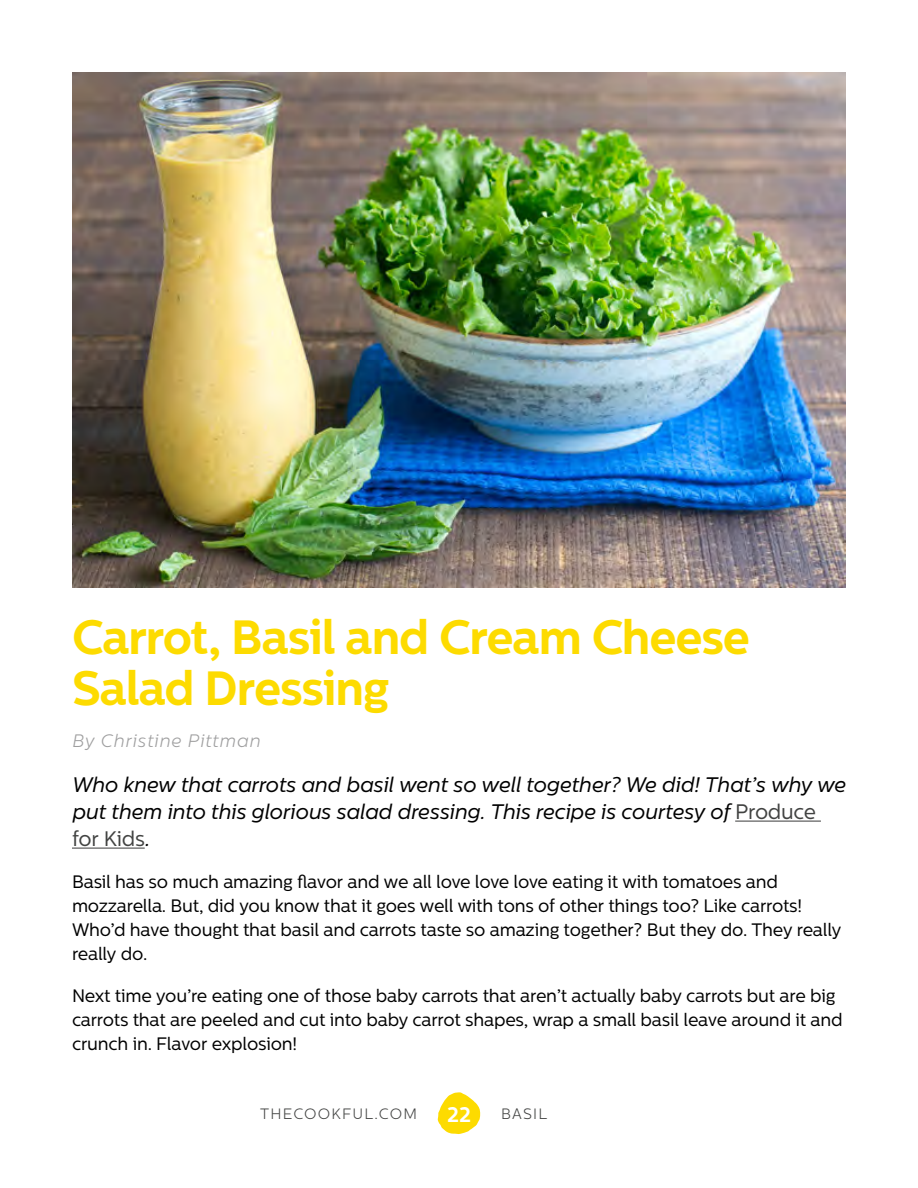
<style>
.page{position:relative;width:918px;height:1188px;background:#fff}
.page>*{position:absolute;margin:0;border:0;box-sizing:border-box;transform-origin:0 0}
.t1{font:700 48px/51px "Centrale Sans";letter-spacing:-.025em;color:#fddb00}
.t2{font:italic 21px/27px "Centrale Sans";letter-spacing:-.01em;color:#000}
.t3{font:700 21px "Centrale Sans";color:#fff}
.t4{font:18px/24px "Centrale Sans";letter-spacing:-.01em;color:#000}
.t5{font:italic 300 18px "Centrale Sans";letter-spacing:.04em;color:#9e9e9f}
.t6{font:300 15px "Centrale Sans";letter-spacing:.08em;color:#424342}
.s1{font-style:normal;color:#424342}
</style>
<div class="page">
<svg style="left:438px;top:1092px;width:42px;height:42px"></svg>
<hr style="left:735px;top:821px;width:86px;height:1px;background:#424342">
<hr style="left:72px;top:848px;width:73px;height:1px;background:#424342">
<img style="left:72px;top:72px;width:774px;height:516px">
<h1 class="t1" style="left:72px;top:611px;width:679px">Carrot, Basil and Cream Cheese<br>Salad Dressing</h1>
<p class="t5" style="left:72px;top:731px;width:190px">By Christine Pittman</p>
<p class="t2" style="left:72px;top:771px;width:775px">Who knew that carrots and basil went so well together? We did! That’s why we put them into this glorious salad dressing. This recipe is courtesy of <span class="s1">Produce for Kids</span>.</p>
<p class="t4" style="left:72px;top:870px;width:771px">Basil has so much amazing flavor and we all love love love eating it with tomatoes and mozzarella. But, did you know that it goes well with tons of other things too? Like carrots!<br>Who’d have thought that basil and carrots taste so amazing together? But they do. They really really do.</p>
<p class="t4" style="left:72px;top:984px;width:772px">Next time you’re eating one of those baby carrots that aren’t actually baby carrots but are big carrots that are peeled and cut into baby carrot shapes, wrap a small basil leave around it and crunch in. Flavor explosion!</p>
<p class="t6" style="left:260px;top:1105px;width:158px">THECOOKFUL.COM</p>
<p class="t3" style="left:447px;top:1102px;width:25px">22</p>
<p class="t6" style="left:501px;top:1105px;width:48px">BASIL</p>
</div>
